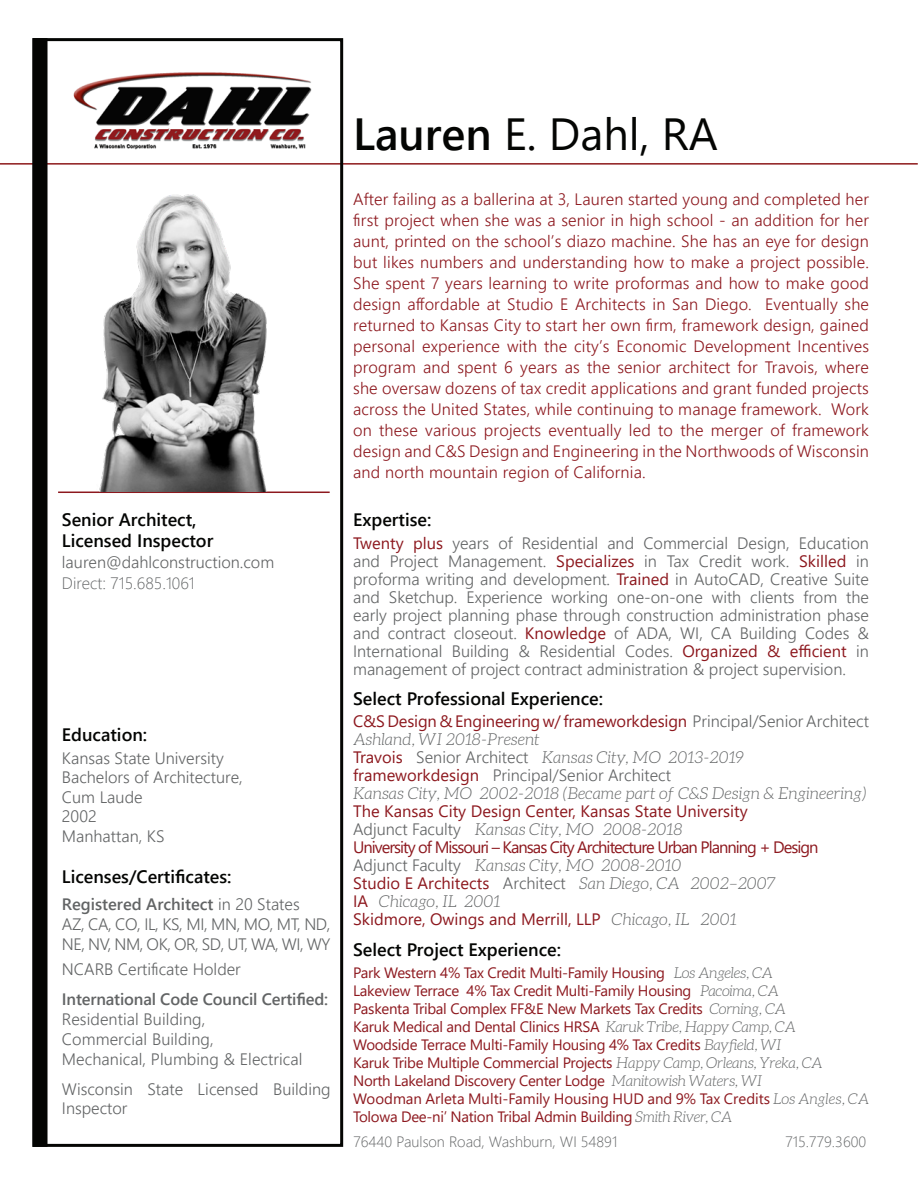
<style>
.page{position:relative;width:918px;height:1188px;background:#fff}
.page>*{position:absolute;margin:0;border:0;box-sizing:border-box;transform-origin:0 0}
.t1{font:45px "Yu Gothic UI";color:#040503}
.t2{font:600 18px "Yu Gothic UI";color:#040503}
.t3{font:300 16.5px/21px "Yu Gothic UI";letter-spacing:.01em;color:#8d181e;text-align:justify}
.t4{font:300 16.5px/18px "Yu Gothic UI";color:#626465}
.t5{font:italic 300 16.5px "Aleo";color:#626465}
.t6{font:16.5px/18px "Yu Gothic UI";letter-spacing:-.01em;color:#8d181e}
.t7{font:16.5px "Yu Gothic UI";letter-spacing:-.06em;color:#8d181e}
.t8{font:300 16.5px/19.8px "Yu Gothic UI";letter-spacing:-.025em;color:#626465}
.t9{font:600 16.5px/19.8px "Yu Gothic UI";letter-spacing:-.01em;color:#626465}
.t10{font:700 16.5px "Yu Gothic UI";color:#626465}
.t11{font:300 16.5px "Yu Gothic UI";color:#626465}
.t12{font:15px "Yu Gothic UI";letter-spacing:-.02em;color:#8d181e}
.t13{font:15px "Yu Gothic UI";color:#8d181e}
.t14{font:300 15px "Yu Gothic UI";color:#626465}
.s1{font-weight:300}
.s2{font-weight:600}
.s3{font-weight:400;color:#8d181e}
.s4{font-weight:300;color:#626465}
.s5{font-family:"Aleo";font-weight:300;font-style:italic;color:#626465}
.s6{font-family:"Yu Gothic UI";font-weight:400;font-style:normal;color:#8d181e}
.s7{font-family:"Yu Gothic UI";font-style:normal}
</style>
<div class="page">
<hr style="left:0;top:163px;width:918px;height:2px;background:#8d191b">
<div style="left:33px;top:38px;width:15px;height:1109px;background:#040503"></div>
<hr style="left:58px;top:492px;width:272px;height:1px;background:#8d181e">
<img style="left:73px;top:72px;width:239px;height:78px">
<img style="left:81px;top:194px;width:223px;height:298px">
<p class="t2" style="left:62px;top:510px;width:136px">Senior Architect,</p>
<p class="t2" style="left:62px;top:531px;width:153px">Licensed Inspector</p>
<p class="t4" style="left:62px;top:551px;width:214px">lauren@dahlconstruction.com</p>
<p class="t11" style="left:62px;top:568px;width:134px">Direct: 715.685.1061</p>
<p class="t2" style="left:62px;top:724px;width:87px">Education:</p>
<p class="t4" style="left:62px;top:747px;width:163px">Kansas State University</p>
<p class="t4" style="left:62px;top:766px;width:182px">Bachelors of Architecture,</p>
<p class="t4" style="left:62px;top:786px;width:82px">Cum Laude</p>
<p class="t4" style="left:62px;top:805px;width:36px">2002</p>
<p class="t4" style="left:62px;top:825px;width:104px">Manhattan, KS</p>
<p class="t2" style="left:62px;top:866px;width:171px">Licenses/Certificates:</p>
<p class="t10" style="left:62px;top:895px;width:239px">Registered Architect <span class="s1">in 20 States</span></p>
<p class="t8" style="left:62px;top:912px;width:270px">AZ, CA, CO, IL, KS, MI, MN, MO, MT, ND,<br>NE, NV, NM, OK, OR, SD, UT, WA, WI, WY</p>
<p class="t4" style="left:62px;top:958px;width:180px">NCARB Certificate Holder</p>
<p class="t9" style="left:62px;top:990px;width:268px">International Code Council Certified:<br><span class="s1">Residential Building,</span></p>
<p class="t4" style="left:62px;top:1028px;width:153px">Commercial Building,</p>
<p class="t4" style="left:62px;top:1048px;width:242px">Mechanical, Plumbing &amp; Electrical</p>
<p class="t4" style="left:62px;top:1077px;width:270px;line-height:19.8px">Wisconsin State Licensed Building<br>Inspector</p>
<p class="t1" style="left:353px;top:92px;width:366px"><span class="s2">Lauren</span> E. Dahl, RA</p>
<p class="t3" style="left:353px;top:186px;width:517px">After failing as a ballerina at 3, Lauren started young and completed her first project when she was a senior in high school - an addition for her aunt, printed on the school’s diazo machine. She has an eye for design but likes numbers and understanding how to make a project possible.<br>She spent 7 years learning to write proformas and how to make good design affordable at Studio E Architects in San Diego. Eventually she returned to Kansas City to start her own firm, framework design, gained personal experience with the city’s Economic Development Incentives program and spent 6 years as the senior architect for Travois, where she oversaw dozens of tax credit applications and grant funded projects across the United States, while continuing to manage framework. Work on these various projects eventually led to the merger of framework design and C&amp;S Design and Engineering in the Northwoods of Wisconsin and north mountain region of California.</p>
<p class="t2" style="left:353px;top:510px;width:80px">Expertise:</p>
<p class="t4" style="left:353px;top:532px;width:517px;text-align:justify"><span class="s3">Twenty plus</span> years of Residential and Commercial Design, Education and Project Management. <span class="s3">Specializes</span> in Tax Credit work. <span class="s3">Skilled</span> in proforma writing and development. <span class="s3">Trained</span> in AutoCAD, Creative Suite and Sketchup. Experience working one-on-one with clients from the early project planning phase through construction administration phase and contract closeout. <span class="s3">Knowledge</span> of ADA, WI, CA Building Codes &amp; International Building &amp; Residential Codes. <span class="s3">Organized &amp; efficient</span> in management of project contract administration &amp; project supervision.</p>
<p class="t2" style="left:353px;top:688px;width:251px">Select Professional Experience:</p>
<p class="t6" style="left:353px;top:710px;width:517px">C&amp;S Design &amp; Engineering w/ frameworkdesign <span class="s4">Principal/Senior Architect<br></span><span class="s5">Ashland, WI 2018-Present</span></p>
<p class="t5" style="left:353px;top:748px;width:392px"><span class="s6">Travois</span> <span class="s7">Senior Architect</span> Kansas City, MO 2013-2019</p>
<p class="t4" style="left:353px;top:764px;width:319px"><span class="s3">frameworkdesign</span> Principal/Senior Architect</p>
<p class="t5" style="left:353px;top:784px;width:515px">Kansas City, MO 2002-2018 (Became part of C&amp;S Design &amp; Engineering)</p>
<p class="t6" style="left:353px;top:800px;width:396px">The Kansas City Design Center, Kansas State University</p>
<p class="t5" style="left:353px;top:820px;width:331px"><span class="s7">Adjunct Faculty</span> Kansas City, MO 2008-2018</p>
<p class="t7" style="left:353px;top:832px;width:467px">University of Missouri – Kansas City Architecture Urban Planning + Design</p>
<p class="t5" style="left:353px;top:856px;width:330px"><span class="s7">Adjunct Faculty</span> Kansas City, MO 2008-2010</p>
<p class="t5" style="left:353px;top:874px;width:424px"><span class="s6">Studio E Architects</span> <span class="s7">Architect</span> San Diego, CA 2002–2007</p>
<p class="t5" style="left:353px;top:892px;width:149px"><span class="s6">IA</span> Chicago, IL 2001</p>
<p class="t6" style="left:353px;top:908px;width:385px">Skidmore, Owings and Merrill, LLP <span class="s5">Chicago, IL 2001</span></p>
<p class="t2" style="left:353px;top:939px;width:209px">Select Project Experience:</p>
<p class="t12" style="left:353px;top:959px;width:421px">Park Western 4% Tax Credit Multi-Family Housing <span class="s5">Los Angeles, CA</span></p>
<p class="t12" style="left:353px;top:977px;width:427px">Lakeview Terrace 4% Tax Credit Multi-Family Housing <span class="s5">Pacoima, CA</span></p>
<p class="t12" style="left:353px;top:995px;width:434px">Paskenta Tribal Complex FF&amp;E New Markets Tax Credits <span class="s5">Corning, CA</span></p>
<p class="t12" style="left:353px;top:1013px;width:444px">Karuk Medical and Dental Clinics HRSA <span class="s5">Karuk Tribe, Happy Camp, CA</span></p>
<p class="t12" style="left:353px;top:1031px;width:430px">Woodside Terrace Multi-Family Housing 4% Tax Credits <span class="s5">Bayfield, WI</span></p>
<p class="t12" style="left:353px;top:1049px;width:471px">Karuk Tribe Multiple Commercial Projects <span class="s5">Happy Camp, Orleans, Yreka, CA</span></p>
<p class="t12" style="left:353px;top:1067px;width:410px">North Lakeland Discovery Center Lodge <span class="s5">Manitowish Waters, WI</span></p>
<p class="t13" style="left:353px;top:1085px;width:517px">Woodman Arleta Multi-Family Housing HUD and 9% Tax Credits <span class="s5">Los Angles, CA</span></p>
<p class="t12" style="left:353px;top:1103px;width:380px">Tolowa Dee-ni’ Nation Tribal Admin Building <span class="s5">Smith River, CA</span></p>
<p class="t14" style="left:353px;top:1127px;width:265px">76440 Paulson Road, Washburn, WI 54891</p>
<p class="t14" style="left:785px;top:1127px;width:82px">715.779.3600</p>
</div>
